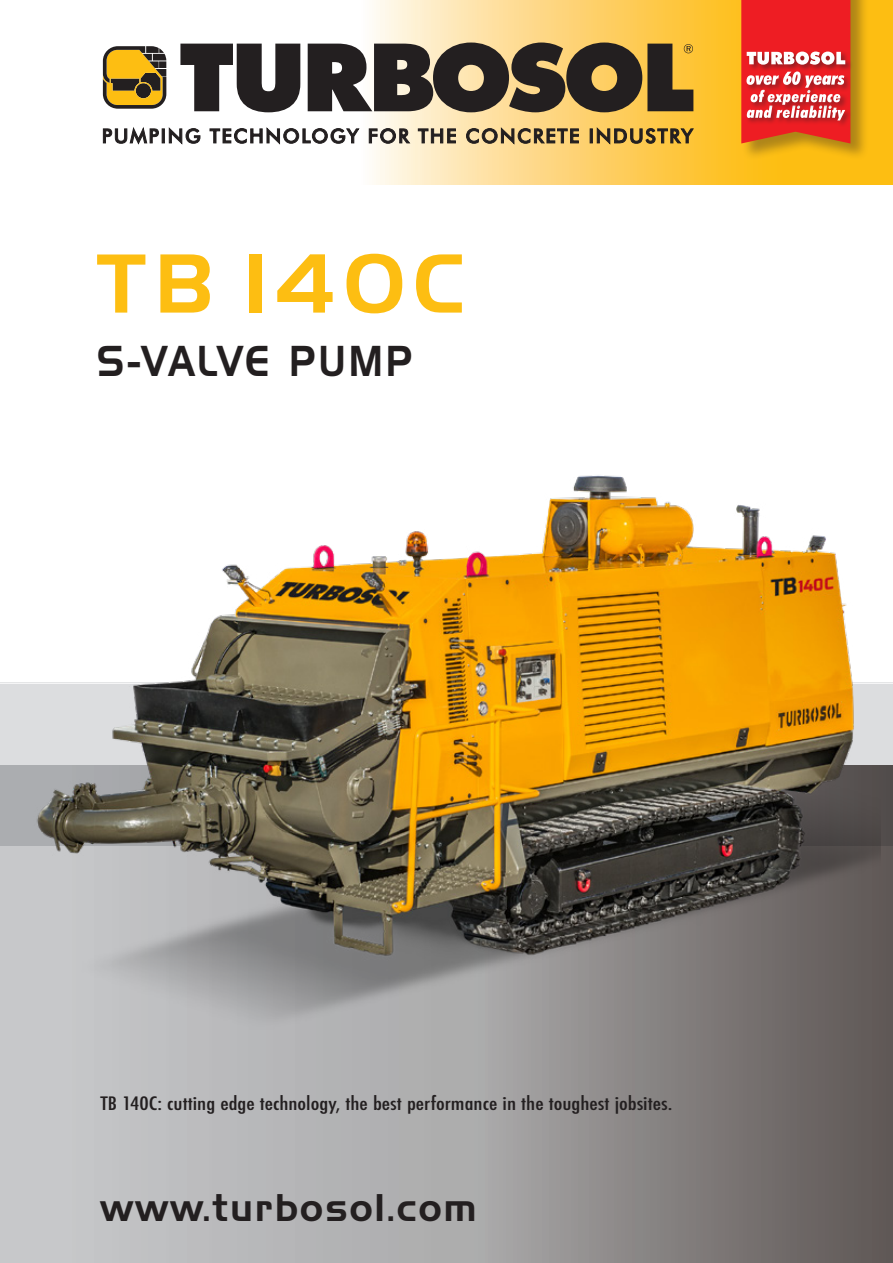
<style>
.page{position:relative;width:893px;height:1263px;background:#fff}
.page>*{position:absolute;margin:0;border:0;box-sizing:border-box;transform-origin:0 0}
.t1{font:81px "Handel Gothic BT";letter-spacing:.12em;color:#fdbe12;scale:.96 1}
.t2{font:42px "Handel Gothic BT";letter-spacing:.08em;color:#231f20;scale:.85 1}
.t3{font:37.5px "Handel Gothic BT";letter-spacing:.06em;color:#231f20}
.t4{font:500 condensed 18px "Futura";color:#231f20;scale:1.25 1}
</style>
<div class="page">
<svg style="left:0;top:765px;width:893px;height:498px;background:#9f9d9d"></svg>
<img style="left:0;top:475px;width:881px;height:578px">
<svg style="left:374px;top:0;width:519px;height:185px;background:#fdd267"></svg>
<div style="left:741px;top:0;width:128px;height:161px;background:#231f20;opacity:.36"></div>
<svg style="left:100px;top:44px;width:69px;height:67px"></svg>
<svg style="left:103px;top:46px;width:63px;height:63px;background:#9f7f2c"></svg>
<svg style="left:180px;top:44px;width:120px;height:68px"></svg>
<svg style="left:308px;top:43px;width:385px;height:69px;background:#5f5340"></svg>
<div style="left:835px;top:50px;width:18px;height:22px;background:#231f20;opacity:.49"></div>
<div style="left:745px;top:104px;width:108px;height:24px;background:#231f20;opacity:.44"></div>
<svg style="left:741px;top:0;width:109px;height:143px;background:#e54545"></svg>
<svg style="left:103px;top:127px;width:591px;height:17px"></svg>
<p class="t1" style="left:97px;top:235px;width:384px">TB 140C</p>
<p class="t2" style="left:97px;top:335px;width:372px">S-VALVE PUMP</p>
<p class="t4" style="left:100px;top:1092px;width:459px">TB 140C: cutting edge technology, the best performance in the toughest jobsites.</p>
<p class="t3" style="left:100px;top:1185px;width:378px">www.turbosol.com</p>
</div>
